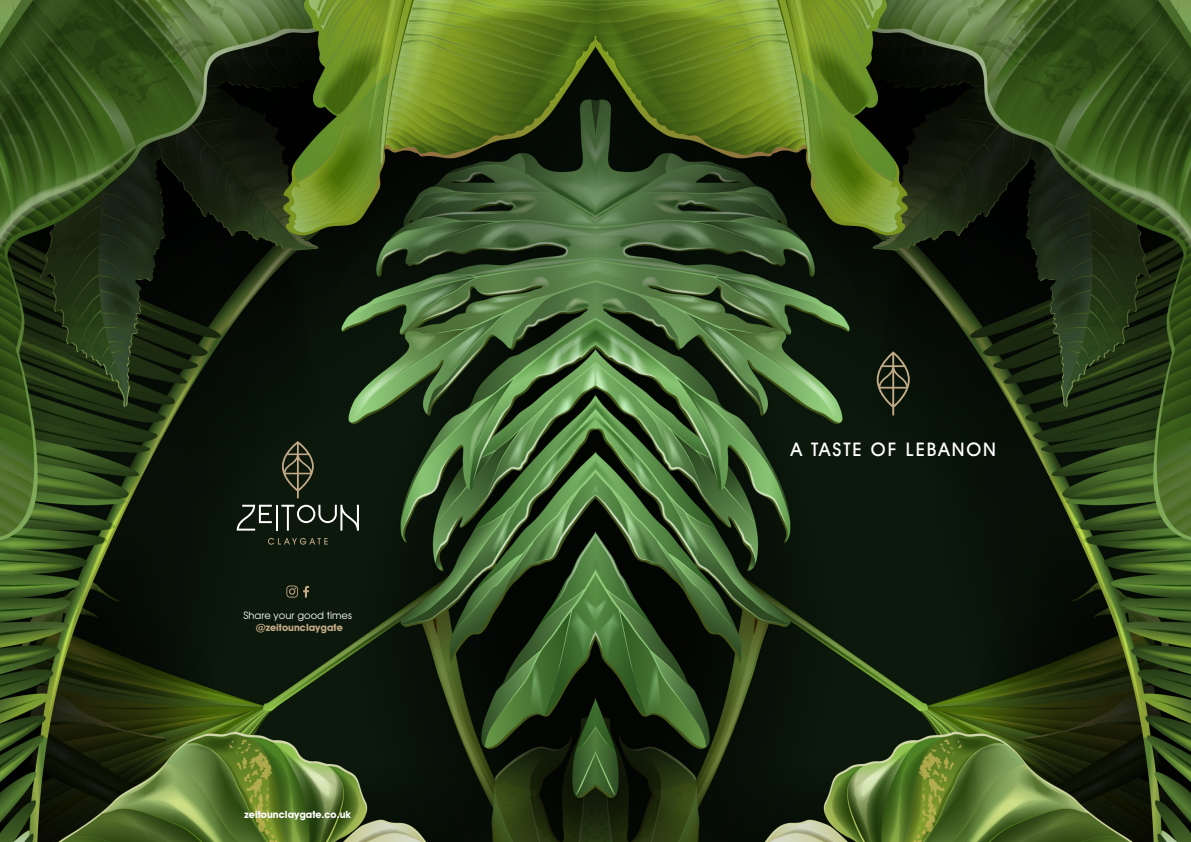
<style>
.page{position:relative;width:1191px;height:842px;background:#fff}
.page>*{position:absolute;margin:0;border:0;box-sizing:border-box;transform-origin:0 0}
.t1{font:500 18.9px "Avant Garde IT Cby BT";letter-spacing:.1em;color:#fff}
.t2{font:700 10px "Avant Garde IT Cby BT";color:#fff}
.t3{font:10px "Avant Garde";color:#f5f8f6}
.t4{font:700 10px "Avant Garde IT Cby BT";color:#c4ab87}
</style>
<div class="page">
<img style="left:0;top:0;width:1191px;height:842px">
<svg style="left:268px;top:538px;width:60px;height:7px"></svg>
<hr style="left:275px;top:505px;width:2px;height:26px;background:#fff">
<svg style="left:281px;top:505px;width:78px;height:26px;background:#3c453c"></svg>
<svg style="left:237px;top:505px;width:35px;height:26px"></svg>
<svg style="left:282px;top:441px;width:32px;height:57px;background:#373a29"></svg>
<svg style="left:876px;top:351px;width:33px;height:64px;background:#343726"></svg>
<svg style="left:286px;top:585px;width:23px;height:12px"></svg>
<p class="t3" style="left:243px;top:609px;width:110px">Share your good times</p>
<p class="t4" style="left:256px;top:621px;width:89px">@zeitounclaygate</p>
<p class="t2" style="left:244px;top:809px;width:108px">zeitounclaygate.co.uk</p>
<p class="t1" style="left:790px;top:438px;width:207px">A TASTE OF LEBANON</p>
</div>
